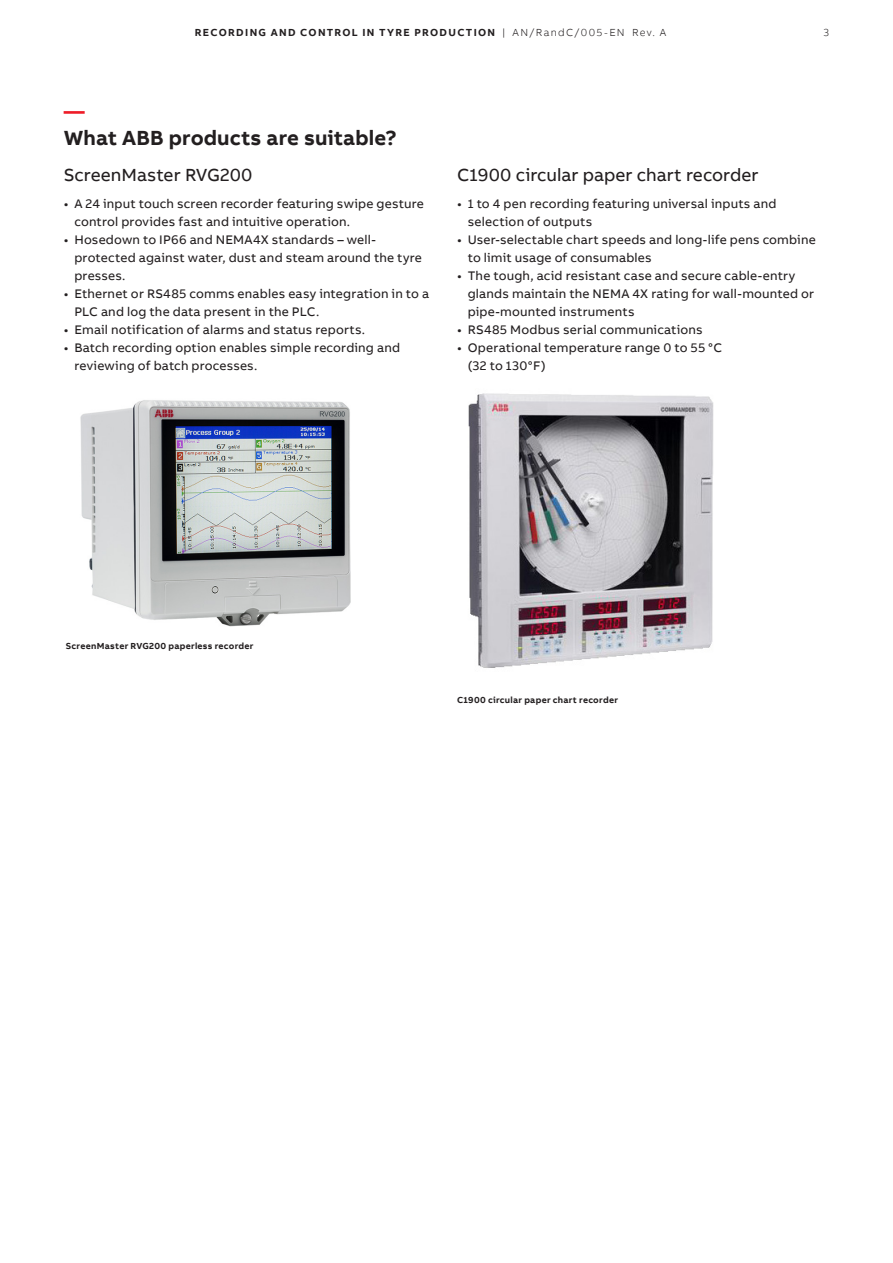
<style>
.page{position:relative;width:893px;height:1263px;background:#fff}
.page>*{position:absolute;margin:0;border:0;box-sizing:border-box;transform-origin:0 0}
.Heading_Lvl_1_Bold_1{font:700 21px "AB Bvoice";letter-spacing:.005em;color:#231f20}
.Body_text_8_5pt_12pt{font:700 21px "AB Bvoice";color:#ee1c28}
.Heading_Lvl_2_Reg_12{font:18px "AB Bvoice";color:#231f20}
.t1{font:12.75px/18px "AB Bvoice";letter-spacing:.015em;color:#231f20}
.t2{font:700 10.5px "AB Bvoice";letter-spacing:.125em;color:#231f20}
.Page_Number_Right_7p{font:300 10.5px "AB Bvoice";color:#231f20}
.Caption_Figure_6pt_8{font:700 9px "AB Bvoice";letter-spacing:.03em;color:#231f20}
.s1{font-weight:300}
</style>
<div class="page">
<img style="left:80px;top:400px;width:271px;height:227px">
<img style="left:468px;top:393px;width:246px;height:275px">
<p class="t2" style="left:195px;top:25px;width:473px">RECORDING AND CONTROL IN TYRE PRODUCTION <span class="s1">| AN/RandC/005-EN Rev. A</span></p>
<p class="Page_Number_Right_7p" style="left:823px;top:26px;width:7px">3</p>
<p class="Body_text_8_5pt_12pt" style="left:64px;top:97px;width:22px">—</p>
<p class="Heading_Lvl_1_Bold_1" style="left:64px;top:124px;width:334px">What ABB products are suitable?</p>
<p class="Heading_Lvl_2_Reg_12" style="left:64px;top:164px;width:190px">ScreenMaster RVG200</p>
<p class="t1" style="left:74px;top:195px;width:351px;text-indent:-11px">• A 24 input touch screen recorder featuring swipe gesture control provides fast and intuitive operation.</p>
<p class="t1" style="left:74px;top:231px;width:349px;text-indent:-11px">• Hosedown to IP66 and NEMA4X standards – well&shy;protected against water, dust and steam around the tyre presses.</p>
<p class="t1" style="left:74px;top:285px;width:356px;text-indent:-11px">• Ethernet or RS485 comms enables easy integration in to a<br>PLC and log the data present in the PLC.</p>
<p class="t1" style="left:64px;top:321px;width:303px">• Email notification of alarms and status reports.</p>
<p class="t1" style="left:74px;top:339px;width:327px;text-indent:-11px">• Batch recording option enables simple recording and reviewing of batch processes.</p>
<p class="Heading_Lvl_2_Reg_12" style="left:457px;top:164px;width:303px">C1900 circular paper chart recorder</p>
<p class="t1" style="left:468px;top:195px;width:310px;text-indent:-11px">• 1 to 4 pen recording featuring universal inputs and selection of outputs</p>
<p class="t1" style="left:468px;top:231px;width:350px;text-indent:-11px">• User-selectable chart speeds and long-life pens combine to limit usage of consumables</p>
<p class="t1" style="left:468px;top:267px;width:348px;text-indent:-11px">• The tough, acid resistant case and secure cable-entry glands maintain the NEMA 4X rating for wall-mounted or pipe-mounted instruments</p>
<p class="t1" style="left:457px;top:321px;width:247px">• RS485 Modbus serial communications</p>
<p class="t1" style="left:468px;top:339px;width:256px;text-indent:-11px">• Operational temperature range 0 to 55 °C (32 to 130°F)</p>
<p class="Caption_Figure_6pt_8" style="left:66px;top:640px;width:189px">ScreenMaster RVG200 paperless recorder</p>
<p class="Caption_Figure_6pt_8" style="left:457px;top:694px;width:162px">C1900 circular paper chart recorder</p>
</div>
